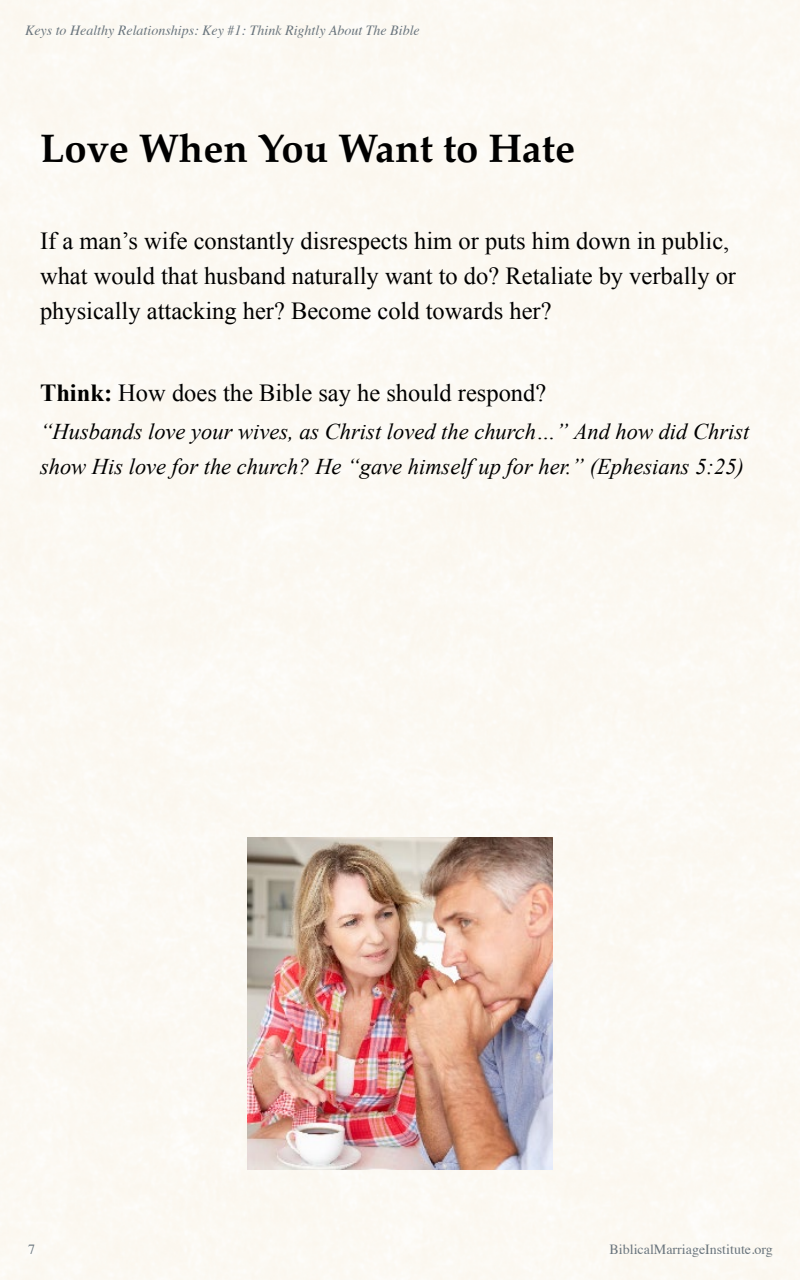
<style>
.page{position:relative;width:800px;height:1280px;background:#fcf9f2}
.page>*{position:absolute;margin:0;border:0;box-sizing:border-box;transform-origin:0 0}
.t1{font:700 40px "Palatino";color:#000}
.t2{font:24.5px/35px "Times New Roman";color:#000}
.t3{font:italic 22.5px/35px "Times New Roman";color:#000}
.t4{font:italic 14px "Times";color:#6a757d}
.t5{font:14px "Times";color:#6a757d}
.s1{font-weight:700}
</style>
<div class="page">
<img style="left:248px;top:837px;width:304px;height:333px">
<p class="t4" style="left:25px;top:19px;width:396px">Keys to Healthy Relationships: Key #1: Think Rightly About The Bible</p>
<h1 class="t1" style="left:40px;top:115px;width:537px">Love When You Want to Hate</h1>
<p class="t2" style="left:40px;top:223px;width:698px">If a man’s wife constantly disrespects him or puts him down in public, what would that husband naturally want to do? Retaliate by verbally or physically attacking her? Become cold towards her?</p>
<p class="t2" style="left:40px;top:375px;width:508px"><span class="s1">Think:</span> How does the Bible say he should respond?</p>
<p class="t3" style="left:40px;top:413px;width:711px">“Husbands love your wives, as Christ loved the church…” And how did Christ show His love for the church? He “gave himself up for her.” (Ephesians 5:25)</p>
<p class="t5" style="left:28px;top:1237px;width:8px">7</p>
<p class="t5" style="left:610px;top:1237px;width:165px">BiblicalMarriageInstitute.org</p>
</div>
